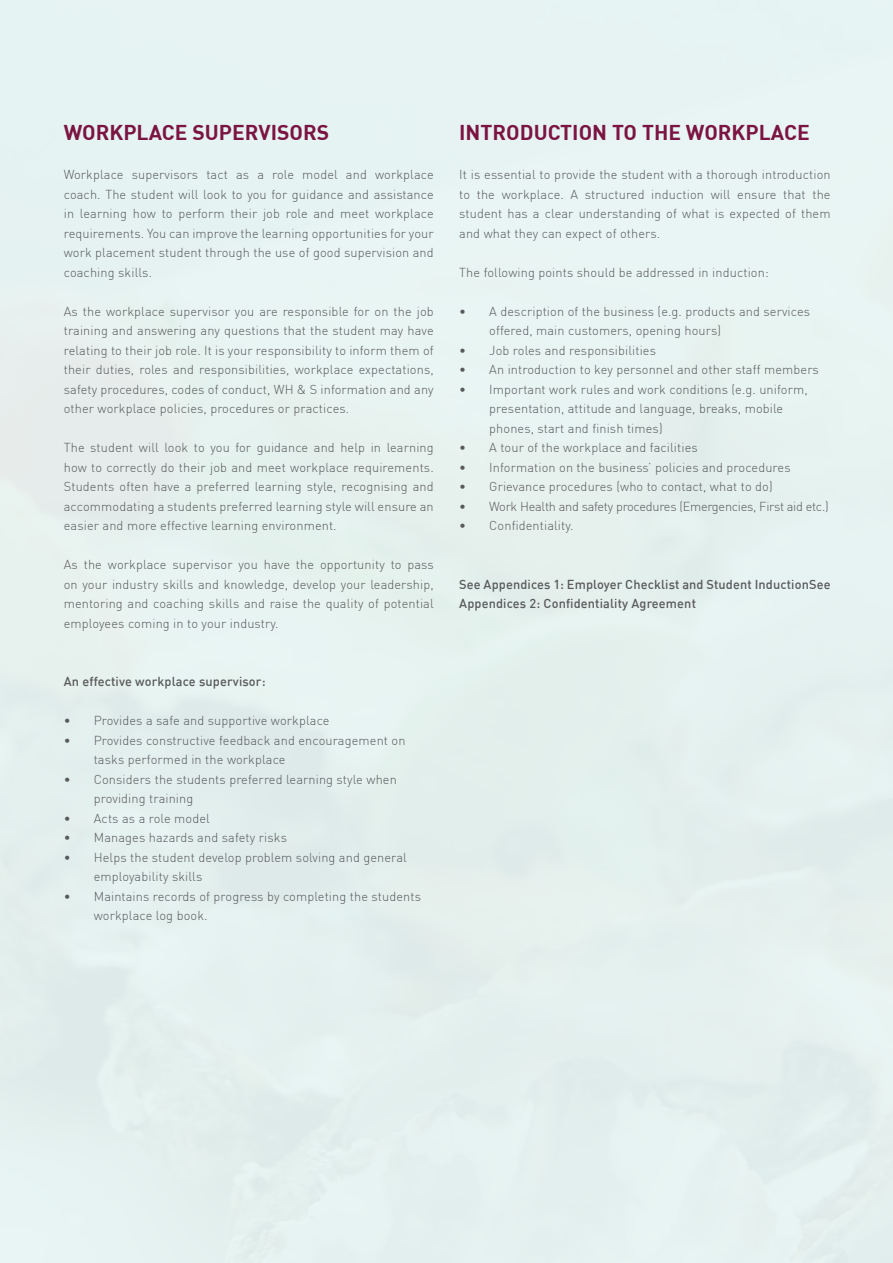
<style>
.page{position:relative;width:893px;height:1263px;background:#fff}
.page>*{position:absolute;margin:0;border:0;box-sizing:border-box;transform-origin:0 0}
.t1{font:700 21px "DIN";color:#7b1442}
.t2{font:300 12.75px/19.5px "DIN";letter-spacing:.01em;color:#58595b}
.t3{font:500 12.75px/19.5px "DIN";letter-spacing:.01em;color:#58595b}
.t4{font:300 12.75px "DIN";letter-spacing:-.02em;color:#58595b}
</style>
<div class="page">
<h1 class="t1" style="left:64px;top:119px;width:267px">WORKPLACE SUPERVISORS</h1>
<p class="t2" style="left:64px;top:165px;width:371px;text-align:justify">Workplace supervisors tact as a role model and workplace coach. The student will look to you for guidance and assistance in learning how to perform their job role and meet workplace requirements. You can improve the learning opportunities for your work placement student through the use of good supervision and coaching skills.</p>
<p class="t2" style="left:64px;top:301px;width:371px;text-align:justify">As the workplace supervisor you are responsible for on the job training and answering any questions that the student may have relating to their job role. It is your responsibility to inform them of their duties, roles and responsibilities, workplace expectations, safety procedures, codes of conduct, WH &amp; S information and any other workplace policies, procedures or practices.</p>
<p class="t2" style="left:64px;top:438px;width:371px;text-align:justify">The student will look to you for guidance and help in learning how to correctly do their job and meet workplace requirements.<br>Students often have a preferred learning style, recognising and accommodating a students preferred learning style will ensure an easier and more effective learning environment.</p>
<p class="t2" style="left:64px;top:555px;width:371px;text-align:justify">As the workplace supervisor you have the opportunity to pass on your industry skills and knowledge, develop your leadership, mentoring and coaching skills and raise the quality of potential employees coming in to your industry.</p>
<p class="t3" style="left:64px;top:672px;width:203px">An effective workplace supervisor:</p>
<p class="t2" style="left:64px;top:711px;width:267px">• Provides a safe and supportive workplace</p>
<p class="t2" style="left:94px;top:730px;width:313px;text-indent:-30px">• Provides constructive feedback and encouragement on tasks performed in the workplace</p>
<p class="t2" style="left:94px;top:769px;width:305px;text-indent:-30px">• Considers the students preferred learning style when providing training</p>
<p class="t2" style="left:64px;top:808px;width:148px">• Acts as a role model</p>
<p class="t2" style="left:64px;top:828px;width:225px">• Manages hazards and safety risks</p>
<p class="t2" style="left:94px;top:847px;width:315px;text-indent:-30px">• Helps the student develop problem solving and general employability skills</p>
<p class="t2" style="left:94px;top:886px;width:329px;text-indent:-30px">• Maintains records of progress by completing the students workplace log book.</p>
<h1 class="t1" style="left:459px;top:119px;width:352px">INTRODUCTION TO THE WORKPLACE</h1>
<p class="t2" style="left:459px;top:165px;width:373px;text-align:justify">It is essential to provide the student with a thorough introduction to the workplace. A structured induction will ensure that the student has a clear understanding of what is expected of them and what they can expect of others.</p>
<p class="t2" style="left:459px;top:262px;width:311px">The following points should be addressed in induction:</p>
<p class="t2" style="left:489px;top:301px;width:322px;text-indent:-30px">• A description of the business (e.g. products and services offered, main customers, opening hours)</p>
<p class="t2" style="left:459px;top:340px;width:198px">• Job roles and responsibilities</p>
<p class="t2" style="left:459px;top:360px;width:361px">• An introduction to key personnel and other staff members</p>
<p class="t2" style="left:489px;top:379px;width:320px;text-indent:-30px">• Important work rules and work conditions (e.g. uniform, presentation, attitude and language, breaks, mobile phones, start and finish times)</p>
<p class="t2" style="left:459px;top:438px;width:240px">• A tour of the workplace and facilities</p>
<p class="t2" style="left:459px;top:457px;width:333px">• Information on the business’ policies and procedures</p>
<p class="t2" style="left:459px;top:477px;width:315px">• Grievance procedures (who to contact, what to do)</p>
<p class="t4" style="left:459px;top:498px;width:371px">• Work Health and safety procedures (Emergencies, First aid etc.)</p>
<p class="t2" style="left:459px;top:516px;width:116px">• Confidentiality.</p>
<p class="t3" style="left:459px;top:574px;width:373px">See Appendices 1: Employer Checklist and Student InductionSee<br>Appendices 2: Confidentiality Agreement</p>
</div>
